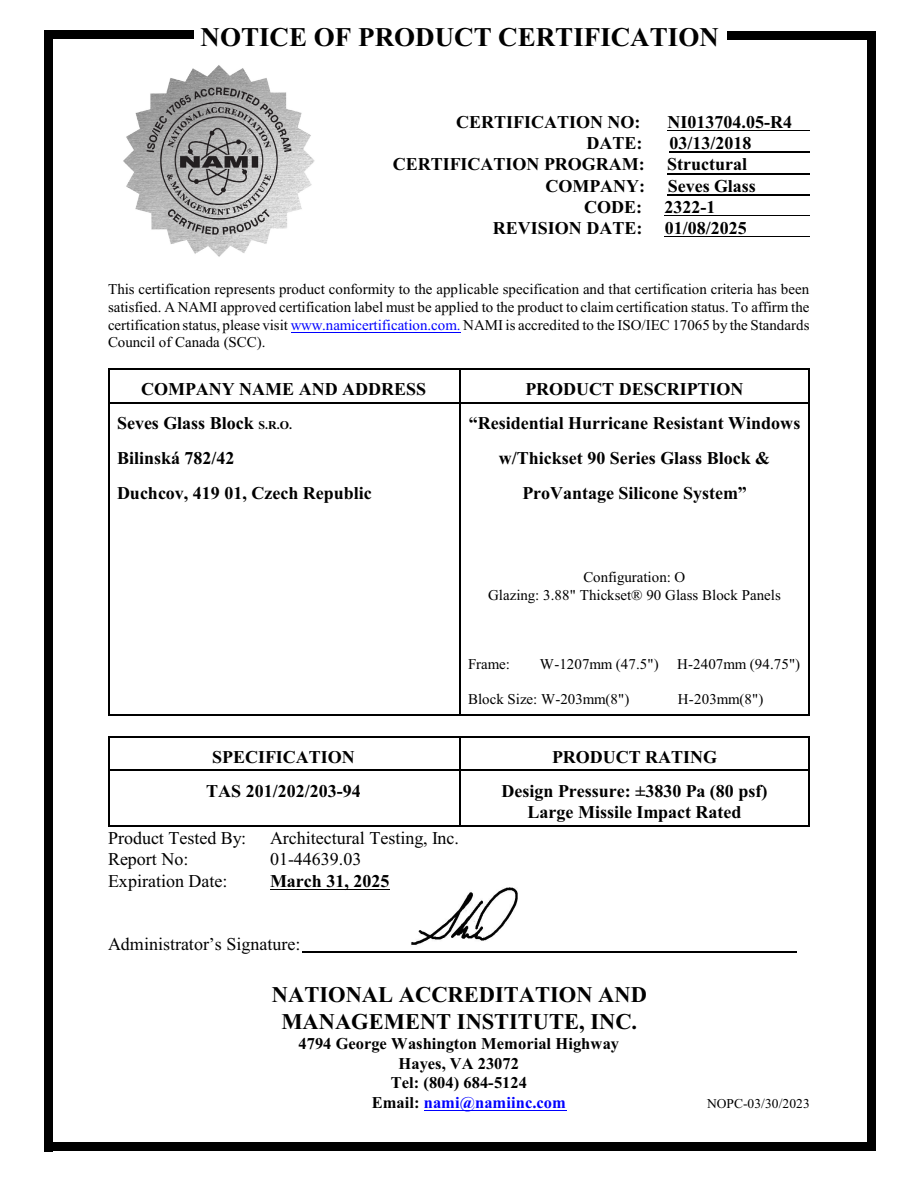
<style>
.page{position:relative;width:918px;height:1188px;background:#fff}
.page>*{position:absolute;margin:0;border:0;box-sizing:border-box;transform-origin:0 0}
.t1{font:700 27px "Times New Roman";color:#000}
.t2{font:700 22.5px/26.2px "Times New Roman";color:#000;text-align:center}
.t3{font:700 18px/21.3px "Times New Roman";color:#000;text-align:center}
.t4{font:18px "Times New Roman";color:#000}
.t5{font:700 16.5px "Times New Roman";color:#000}
.t6{font:700 16.5px "Times New Roman";color:#00f}
.t7{font:15px/17.7px "Times New Roman";color:#000;text-align:justify}
.t8{font:13.5px "Times New Roman";letter-spacing:.005em;color:#000}
.s1{color:#00f}
.s2{font-size:12px}
.s3{color:#000}
</style>
<div class="page">
<hr style="left:108px;top:369px;width:351px;height:1px;background:#000">
<hr style="left:108px;top:370px;width:1px;height:33px;background:#000">
<hr style="left:108px;top:402px;width:351px;height:1px;background:#000">
<hr style="left:809px;top:369px;width:1px;height:34px;background:#000">
<hr style="left:459px;top:369px;width:351px;height:1px;background:#000">
<hr style="left:459px;top:370px;width:1px;height:33px;background:#000">
<hr style="left:459px;top:402px;width:349px;height:1px;background:#000">
<hr style="left:108px;top:403px;width:1px;height:35px;background:#000">
<hr style="left:809px;top:403px;width:1px;height:35px;background:#000">
<hr style="left:459px;top:403px;width:1px;height:35px;background:#000">
<hr style="left:108px;top:438px;width:1px;height:34px;background:#000">
<hr style="left:809px;top:438px;width:1px;height:34px;background:#000">
<hr style="left:459px;top:438px;width:1px;height:34px;background:#000">
<hr style="left:108px;top:472px;width:1px;height:35px;background:#000">
<hr style="left:809px;top:472px;width:1px;height:35px;background:#000">
<hr style="left:459px;top:472px;width:1px;height:35px;background:#000">
<hr style="left:108px;top:507px;width:1px;height:52px;background:#000">
<hr style="left:809px;top:507px;width:1px;height:52px;background:#000">
<hr style="left:459px;top:507px;width:1px;height:52px;background:#000">
<hr style="left:108px;top:559px;width:1px;height:52px;background:#000">
<hr style="left:809px;top:559px;width:1px;height:52px;background:#000">
<hr style="left:459px;top:559px;width:1px;height:52px;background:#000">
<hr style="left:108px;top:612px;width:1px;height:34px;background:#000">
<hr style="left:809px;top:612px;width:1px;height:34px;background:#000">
<hr style="left:459px;top:612px;width:1px;height:34px;background:#000">
<hr style="left:108px;top:646px;width:1px;height:35px;background:#000">
<hr style="left:809px;top:646px;width:1px;height:35px;background:#000">
<hr style="left:459px;top:646px;width:1px;height:35px;background:#000">
<hr style="left:108px;top:714px;width:351px;height:1px;background:#000">
<hr style="left:108px;top:681px;width:1px;height:33px;background:#000">
<hr style="left:809px;top:681px;width:1px;height:34px;background:#000">
<hr style="left:459px;top:714px;width:351px;height:1px;background:#000">
<hr style="left:459px;top:681px;width:1px;height:33px;background:#000">
<hr style="left:108px;top:737px;width:351px;height:1px;background:#000">
<hr style="left:108px;top:738px;width:1px;height:33px;background:#000">
<hr style="left:108px;top:770px;width:351px;height:1px;background:#000">
<hr style="left:809px;top:737px;width:1px;height:34px;background:#000">
<hr style="left:459px;top:737px;width:351px;height:1px;background:#000">
<hr style="left:459px;top:738px;width:1px;height:33px;background:#000">
<hr style="left:459px;top:770px;width:349px;height:1px;background:#000">
<hr style="left:108px;top:825px;width:351px;height:2px;background:#000">
<hr style="left:108px;top:771px;width:1px;height:54px;background:#000">
<hr style="left:809px;top:771px;width:1px;height:56px;background:#000">
<hr style="left:459px;top:825px;width:351px;height:2px;background:#000">
<hr style="left:459px;top:771px;width:1px;height:54px;background:#000">
<img style="left:123px;top:65px;width:192px;height:192px">
<hr style="left:668px;top:130px;width:142px;height:1px;background:#000">
<hr style="left:669px;top:152px;width:141px;height:1px;background:#000">
<hr style="left:667px;top:173px;width:143px;height:1px;background:#000">
<hr style="left:668px;top:194px;width:142px;height:1px;background:#000">
<hr style="left:665px;top:215px;width:145px;height:1px;background:#000">
<hr style="left:665px;top:236px;width:145px;height:1px;background:#000">
<hr style="left:291px;top:332px;width:170px;height:1px;background:#00f">
<hr style="left:270px;top:889px;width:119px;height:1px;background:#000">
<hr style="left:424px;top:1110px;width:142px;height:1px;background:#00f">
<div style="left:867px;top:32px;width:8px;height:1119px;background:#000"></div>
<div style="left:728px;top:32px;width:147px;height:8px;background:#000"></div>
<div style="left:44px;top:31px;width:9px;height:1120px;background:#000"></div>
<div style="left:44px;top:30px;width:150px;height:9px;background:#000"></div>
<hr style="left:302px;top:951px;width:494px;height:2px;background:#000">
<div style="left:44px;top:1142px;width:831px;height:9px;background:#000"></div>
<img style="left:411px;top:888px;width:107px;height:57px">
<h1 class="t1" style="left:201px;top:28px;width:520px">NOTICE OF PRODUCT CERTIFICATION</h1>
<p class="t3" style="left:456px;top:113px;width:186px">CERTIFICATION NO:</p>
<p class="t3" style="left:668px;top:113px;width:126px">NI013704.05-R4</p>
<p class="t3" style="left:586px;top:134px;width:57px">DATE:</p>
<p class="t3" style="left:669px;top:134px;width:84px">03/13/2018</p>
<p class="t3" style="left:393px;top:155px;width:254px">CERTIFICATION PROGRAM:</p>
<p class="t3" style="left:667px;top:155px;width:81px">Structural</p>
<p class="t3" style="left:546px;top:177px;width:101px">COMPANY:</p>
<p class="t3" style="left:668px;top:177px;width:90px">Seves Glass</p>
<p class="t3" style="left:584px;top:198px;width:59px">CODE:</p>
<p class="t3" style="left:665px;top:198px;width:52px">2322-1</p>
<p class="t3" style="left:493px;top:219px;width:151px">REVISION DATE:</p>
<p class="t3" style="left:665px;top:219px;width:84px">01/08/2025</p>
<p class="t7" style="left:108px;top:282px;width:703px">This certification represents product conformity to the applicable specification and that certification criteria has been satisfied. A NAMI approved certification label must be applied to the product to claim certification status. To affirm the certification status, please visit <span class="s1">www.namicertification.com.</span> NAMI is accredited to the ISO/IEC 17065 by the Standards Council of Canada (SCC).</p>
<p class="t3" style="left:141px;top:380px;width:287px">COMPANY NAME AND ADDRESS</p>
<p class="t3" style="left:525px;top:380px;width:220px">PRODUCT DESCRIPTION</p>
<p class="t3" style="left:117px;top:415px;width:177px">Seves Glass Block <span class="s2">S.R.O.</span></p>
<p class="t3" style="left:469px;top:415px;width:333px">“Residential Hurricane Resistant Windows</p>
<p class="t3" style="left:117px;top:449px;width:119px">Bilinská 782/42</p>
<p class="t3" style="left:499px;top:449px;width:273px">w/Thickset 90 Series Glass Block &amp;</p>
<p class="t3" style="left:117px;top:484px;width:256px">Duchcov, 419 01, Czech Republic</p>
<p class="t3" style="left:522px;top:484px;width:226px">ProVantage Silicone System”</p>
<p class="t7" style="left:488px;top:570px;width:294px;text-align:center">Configuration: O<br>Glazing: 3.88" Thickset® 90 Glass Block Panels</p>
<p class="t7" style="left:468px;top:657px;width:44px">Frame:</p>
<p class="t7" style="left:540px;top:657px;width:120px">W-1207mm (47.5")</p>
<p class="t7" style="left:677px;top:657px;width:124px">H-2407mm (94.75")</p>
<p class="t7" style="left:468px;top:691px;width:163px">Block Size: W-203mm(8")</p>
<p class="t7" style="left:678px;top:691px;width:87px">H-203mm(8")</p>
<p class="t3" style="left:212px;top:748px;width:144px">SPECIFICATION</p>
<p class="t3" style="left:552px;top:748px;width:167px">PRODUCT RATING</p>
<p class="t3" style="left:206px;top:782px;width:156px">TAS 201/202/203-94</p>
<p class="t3" style="left:502px;top:782px;width:267px">Design Pressure: ±3830 Pa (80 psf)<br>Large Missile Impact Rated</p>
<p class="t4" style="left:108px;top:831px;width:140px">Product Tested By:</p>
<p class="t4" style="left:270px;top:831px;width:191px">Architectural Testing, Inc.</p>
<p class="t4" style="left:108px;top:852px;width:82px">Report No:</p>
<p class="t4" style="left:270px;top:852px;width:93px">01-44639.03</p>
<p class="t4" style="left:108px;top:874px;width:121px">Expiration Date:</p>
<p class="t3" style="left:270px;top:872px;width:121px">March 31, 2025</p>
<p class="t4" style="left:108px;top:938px;width:194px">Administrator’s Signature:</p>
<h2 class="t2" style="left:272px;top:984px;width:376px">NATIONAL ACCREDITATION AND<br>MANAGEMENT INSTITUTE, INC.</h2>
<p class="t5" style="left:299px;top:1038px;width:322px">4794 George Washington Memorial Highway</p>
<p class="t5" style="left:399px;top:1057px;width:122px">Hayes, VA 23072</p>
<p class="t5" style="left:391px;top:1077px;width:138px">Tel: (804) 684-5124</p>
<p class="t6" style="left:372px;top:1096px;width:196px"><span class="s3">Email:</span> nami@namiinc.com</p>
<p class="t8" style="left:707px;top:1098px;width:104px">NOPC-03/30/2023</p>
</div>
